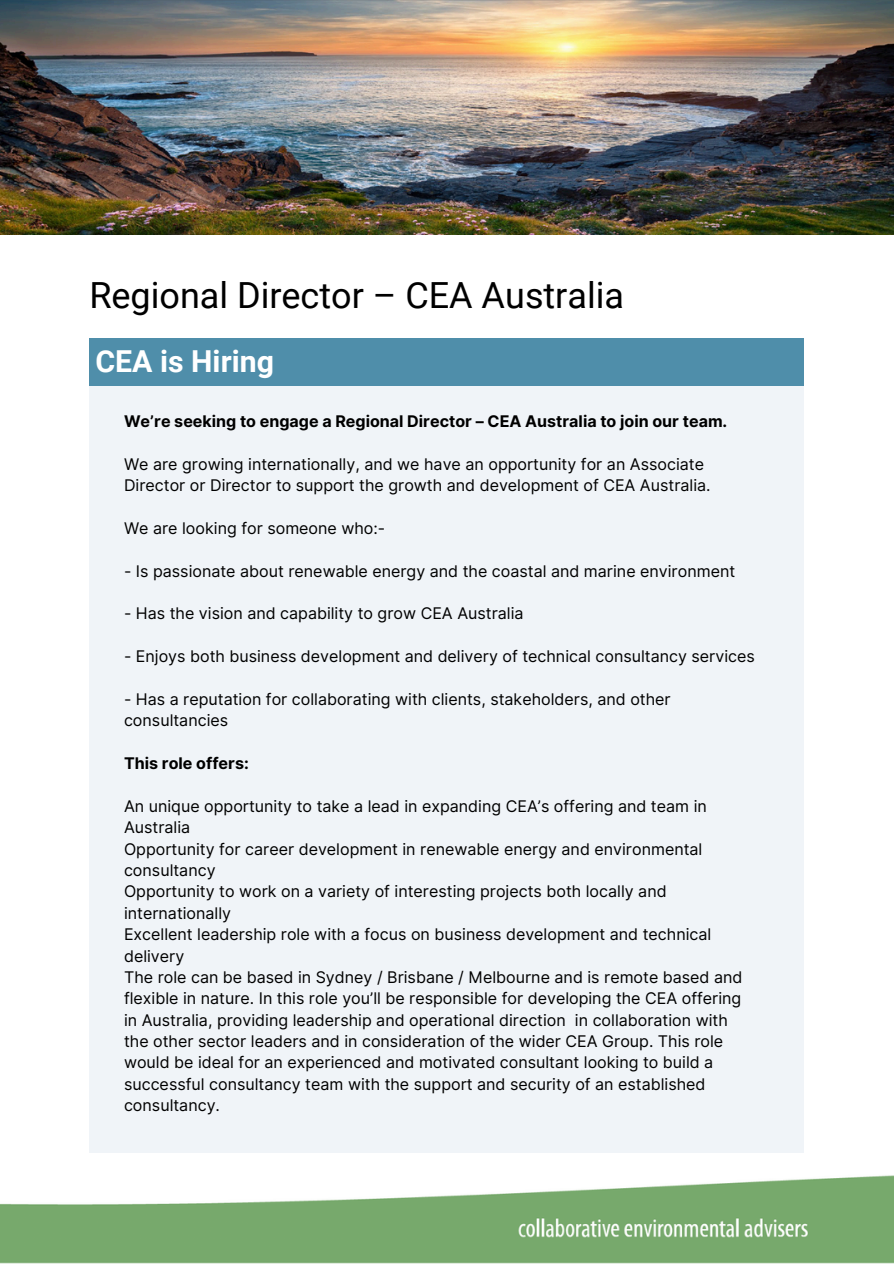
<style>
.page{position:relative;width:894px;height:1264px;background:#fff}
.page>*{position:absolute;margin:0;border:0;box-sizing:border-box;transform-origin:0 0}
.t1{font:36px "Roboto";color:#000}
.t2{font:700 30.3px "Roboto";color:#fff}
.t3{font:16.05px/21.3px "Inter";color:#000}
.t4{font:700 16.05px "Inter";color:#000}
</style>
<div class="page">
<img style="left:0;top:0;width:893px;height:234px">
<img style="left:0;top:1175px;width:893px;height:87px">
<div style="left:89px;top:338px;width:715px;height:48px;background:#4f8eaa"></div>
<div style="left:89px;top:386px;width:715px;height:766px;background:#f0f4f8"></div>
<p class="t1" style="left:89px;top:275px;width:536px">Regional Director – CEA Australia</p>
<p class="t2" style="left:95px;top:343px;width:180px">CEA is Hiring</p>
<p class="t4" style="left:124px;top:411px;width:604px">We’re seeking to engage a Regional Director – CEA Australia to join our team.</p>
<h1 class="t3" style="left:124px;top:453px;width:588px">We are growing internationally, and we have an opportunity for an Associate<br>Director or Director to support the growth and development of CEA Australia.</h1>
<h2 class="t3" style="left:124px;top:517px;width:263px">We are looking for someone who:-</h2>
<h3 class="t3" style="left:124px;top:560px;width:612px">- Is passionate about renewable energy and the coastal and marine environment</h3>
<p class="t3" style="left:124px;top:603px;width:401px">- Has the vision and capability to grow CEA Australia</p>
<p class="t3" style="left:124px;top:645px;width:632px">- Enjoys both business development and delivery of technical consultancy services</p>
<p class="t3" style="left:124px;top:688px;width:548px">- Has a reputation for collaborating with clients, stakeholders, and other consultancies</p>
<p class="t4" style="left:124px;top:753px;width:126px">This role offers:</p>
<p class="t3" style="left:124px;top:795px;width:584px">An unique opportunity to take a lead in expanding CEA’s offering and team in<br>Australia</p>
<p class="t3" style="left:124px;top:838px;width:579px">Opportunity for career development in renewable energy and environmental consultancy</p>
<h3 class="t3" style="left:124px;top:880px;width:544px">Opportunity to work on a variety of interesting projects both locally and internationally</h3>
<p class="t3" style="left:124px;top:923px;width:588px">Excellent leadership role with a focus on business development and technical delivery</p>
<p class="t3" style="left:124px;top:966px;width:619px">The role can be based in Sydney / Brisbane / Melbourne and is remote based and flexible in nature. In this role you’ll be responsible for developing the CEA offering in Australia, providing leadership and operational direction in collaboration with the other sector leaders and in consideration of the wider CEA Group. This role would be ideal for an experienced and motivated consultant looking to build a successful consultancy team with the support and security of an established consultancy.</p>
</div>
